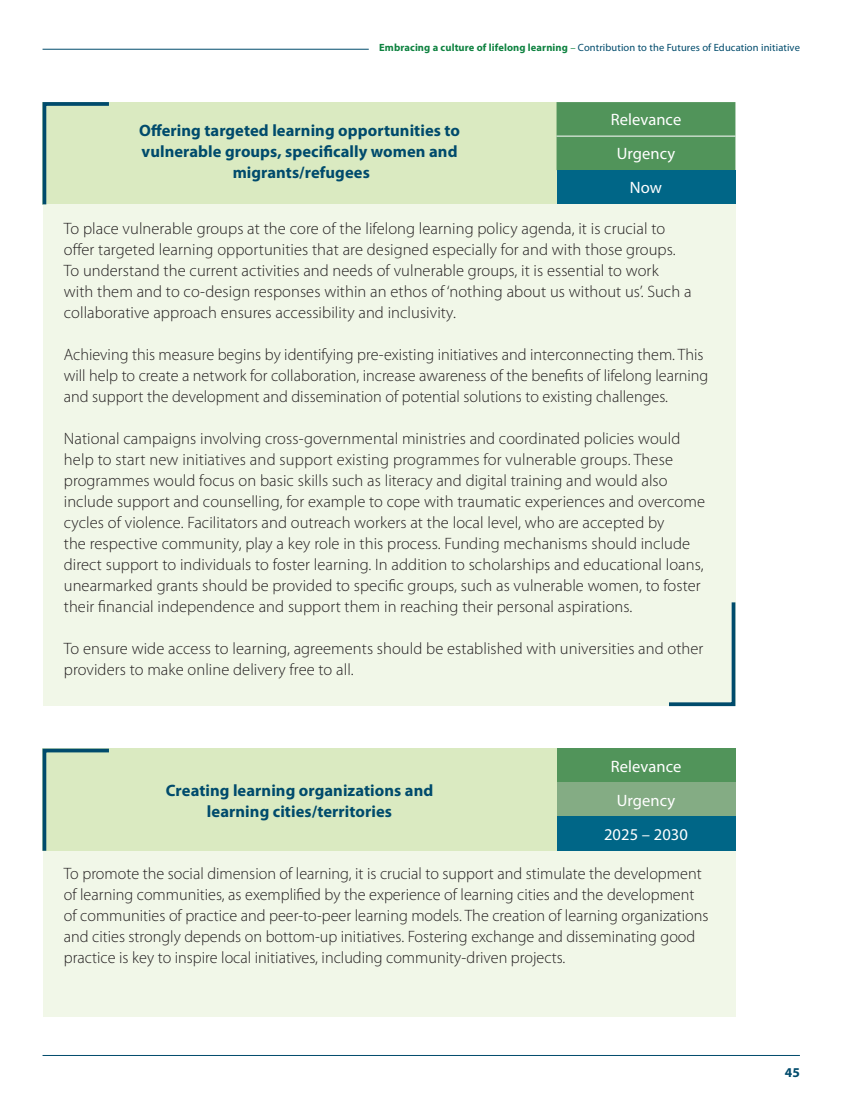
<style>
.page{position:relative;width:851px;height:1106px;background:#fff}
.page>*{position:absolute;margin:0;border:0;box-sizing:border-box;transform-origin:0 0}
.t1{font:300 16.5px/21px "Myriad Pro";letter-spacing:.005em;color:#231f20}
.t2{font:700 16.5px/21px "Myriad Pro";letter-spacing:.005em;color:#004b6c;text-align:center}
.t3{font:16.5px/34px "Myriad Pro";letter-spacing:.005em;color:#fff;text-align:center}
.t4{font:700 13.5px "Myriad Pro";color:#004b6c}
.t5{font:10.5px "Myriad Pro";letter-spacing:.01em;color:#004b6c}
.s1{font-weight:700;color:#0e8240}
.s2{color:#0e8240}
</style>
<div class="page">
<hr style="left:43px;top:1055px;width:756px;height:1px;background:#004b6c">
<hr style="left:43px;top:49px;width:326px;height:1px;background:#004b6c">
<div style="left:43px;top:102px;width:513px;height:102px;background:#daeac1"></div>
<div style="left:556px;top:102px;width:179px;height:68px;background:#51945a"></div>
<div style="left:556px;top:170px;width:179px;height:34px;background:#006687"></div>
<div style="left:43px;top:204px;width:692px;height:502px;background:#f1f7e8"></div>
<hr style="left:556px;top:136px;width:179px;height:1px;background:#fff">
<div style="left:43px;top:748px;width:513px;height:102px;background:#daeac1"></div>
<div style="left:556px;top:748px;width:179px;height:34px;background:#51945a"></div>
<div style="left:556px;top:782px;width:179px;height:34px;background:#84ac84"></div>
<div style="left:556px;top:816px;width:179px;height:34px;background:#006687"></div>
<div style="left:43px;top:850px;width:692px;height:166px;background:#f1f7e8"></div>
<svg style="left:42px;top:102px;width:67px;height:103px"></svg>
<svg style="left:669px;top:598px;width:67px;height:109px"></svg>
<svg style="left:42px;top:748px;width:71px;height:103px"></svg>
<p class="t5" style="left:379px;top:41px;width:422px"><span class="s1">Embracing a culture of lifelong learning</span> <span class="s2">–</span> Contribution to the Futures of Education initiative</p>
<p class="t2" style="left:139px;top:119px;width:322px">Offering targeted learning opportunities to vulnerable groups, specifically women and migrants/refugees</p>
<p class="t3" style="left:610px;top:102px;width:72px">Relevance<br>Urgency<br>Now</p>
<p class="t1" style="left:64px;top:218px;width:629px">To place vulnerable groups at the core of the lifelong learning policy agenda, it is crucial to offer targeted learning opportunities that are designed especially for and with those groups.<br>To understand the current activities and needs of vulnerable groups, it is essential to work with them and to co-design responses within an ethos of ‘nothing about us without us’. Such a collaborative approach ensures accessibility and inclusivity.</p>
<p class="t1" style="left:64px;top:344px;width:646px">Achieving this measure begins by identifying pre-existing initiatives and interconnecting them. This will help to create a network for collaboration, increase awareness of the benefits of lifelong learning and support the development and dissemination of potential solutions to existing challenges.</p>
<p class="t1" style="left:64px;top:428px;width:642px">National campaigns involving cross-governmental ministries and coordinated policies would help to start new initiatives and support existing programmes for vulnerable groups. These programmes would focus on basic skills such as literacy and digital training and would also include support and counselling, for example to cope with traumatic experiences and overcome cycles of violence. Facilitators and outreach workers at the local level, who are accepted by<br>the respective community, play a key role in this process. Funding mechanisms should include direct support to individuals to foster learning. In addition to scholarships and educational loans, unearmarked grants should be provided to specific groups, such as vulnerable women, to foster their financial independence and support them in reaching their personal aspirations.</p>
<p class="t1" style="left:64px;top:638px;width:641px">To ensure wide access to learning, agreements should be established with universities and other providers to make online delivery free to all.</p>
<p class="t3" style="left:604px;top:749px;width:85px">Relevance<br>Urgency<br>2025 – 2030</p>
<p class="t1" style="left:64px;top:863px;width:646px">To promote the social dimension of learning, it is crucial to support and stimulate the development of learning communities, as exemplified by the experience of learning cities and the development of communities of practice and peer-to-peer learning models. The creation of learning organizations and cities strongly depends on bottom-up initiatives. Fostering exchange and disseminating good practice is key to inspire local initiatives, including community-driven projects.</p>
<p class="t2" style="left:166px;top:779px;width:269px">Creating learning organizations and learning cities/territories</p>
<p class="t4" style="left:784px;top:1063px;width:17px">45</p>
</div>
